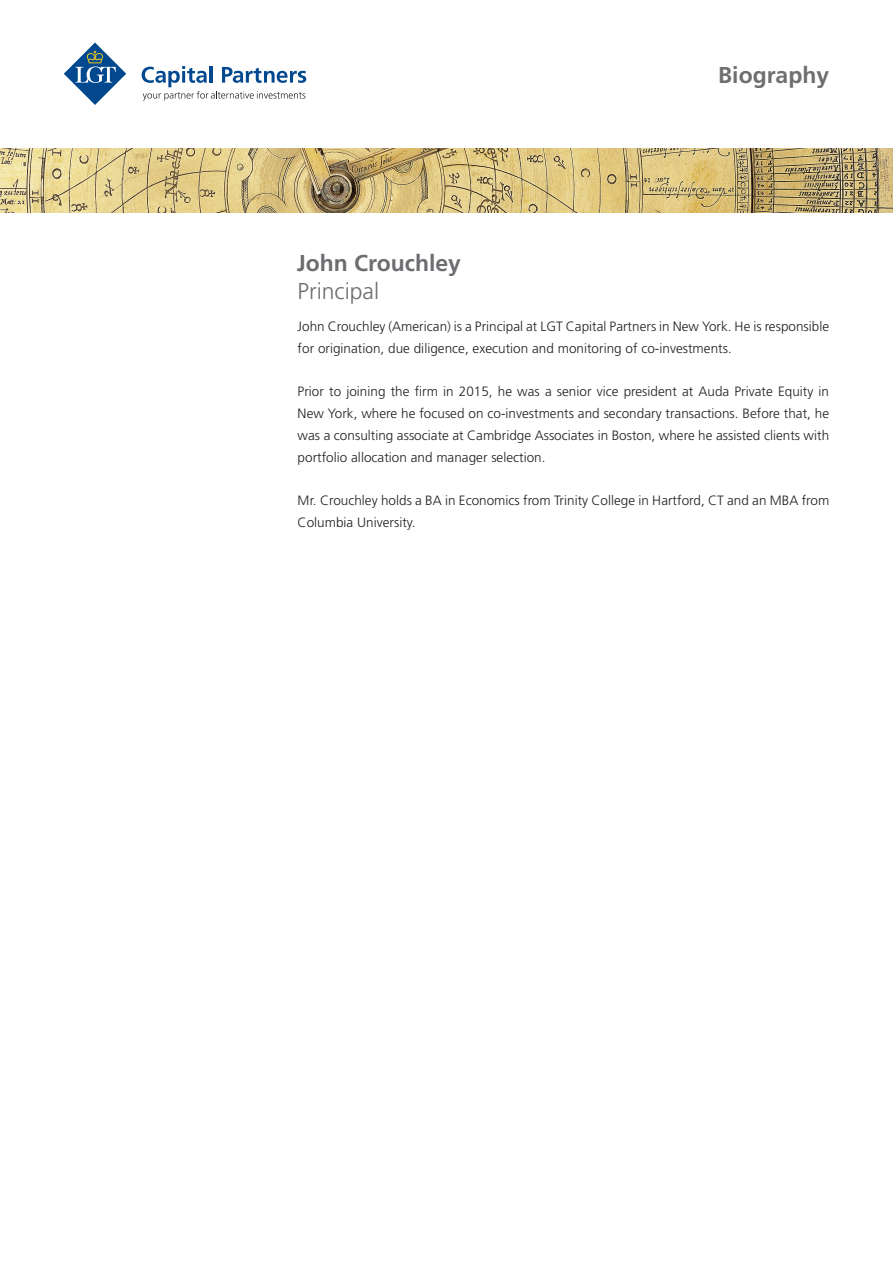
<style>
.page{position:relative;width:893px;height:1263px;background:#fff}
.page>*{position:absolute;margin:0;border:0;box-sizing:border-box;transform-origin:0 0}
.t1{font:700 22.95px "Frutiger LT Std";color:#6c6d70}
.Header_1{font:700 22.95px "Frutiger LT Std";color:#6e6e6e}
.t2{font:300 22.95px "Frutiger LT Std";color:#6c6d70}
.Fliesstext{font:300 13.5px/21.8px "Frutiger LT Std";color:#231f20}
</style>
<div class="page">
<svg style="left:64px;top:43px;width:62px;height:62px"></svg>
<svg style="left:142px;top:66px;width:164px;height:35px"></svg>
<img style="left:0;top:149px;width:893px;height:64px">
<p class="t1" style="left:297px;top:250px;width:166px">John Crouchley</p>
<p class="t2" style="left:298px;top:278px;width:83px">Principal</p>
<p class="Header_1" style="left:718px;top:62px;width:112px">Biography</p>
<p class="Fliesstext" style="left:298px;top:316px;width:533px">John Crouchley (American) is a Principal at LGT Capital Partners in New York. He is responsible for origination, due diligence, execution and monitoring of co-investments.</p>
<p class="Fliesstext" style="left:298px;top:381px;width:533px;text-align:justify">Prior to joining the firm in 2015, he was a senior vice president at Auda Private Equity in New York, where he focused on co-investments and secondary transactions. Before that, he was a consulting associate at Cambridge Associates in Boston, where he assisted clients with portfolio allocation and manager selection.</p>
<p class="Fliesstext" style="left:298px;top:490px;width:533px">Mr. Crouchley holds a BA in Economics from Trinity College in Hartford, CT and an MBA from<br>Columbia University.</p>
</div>
